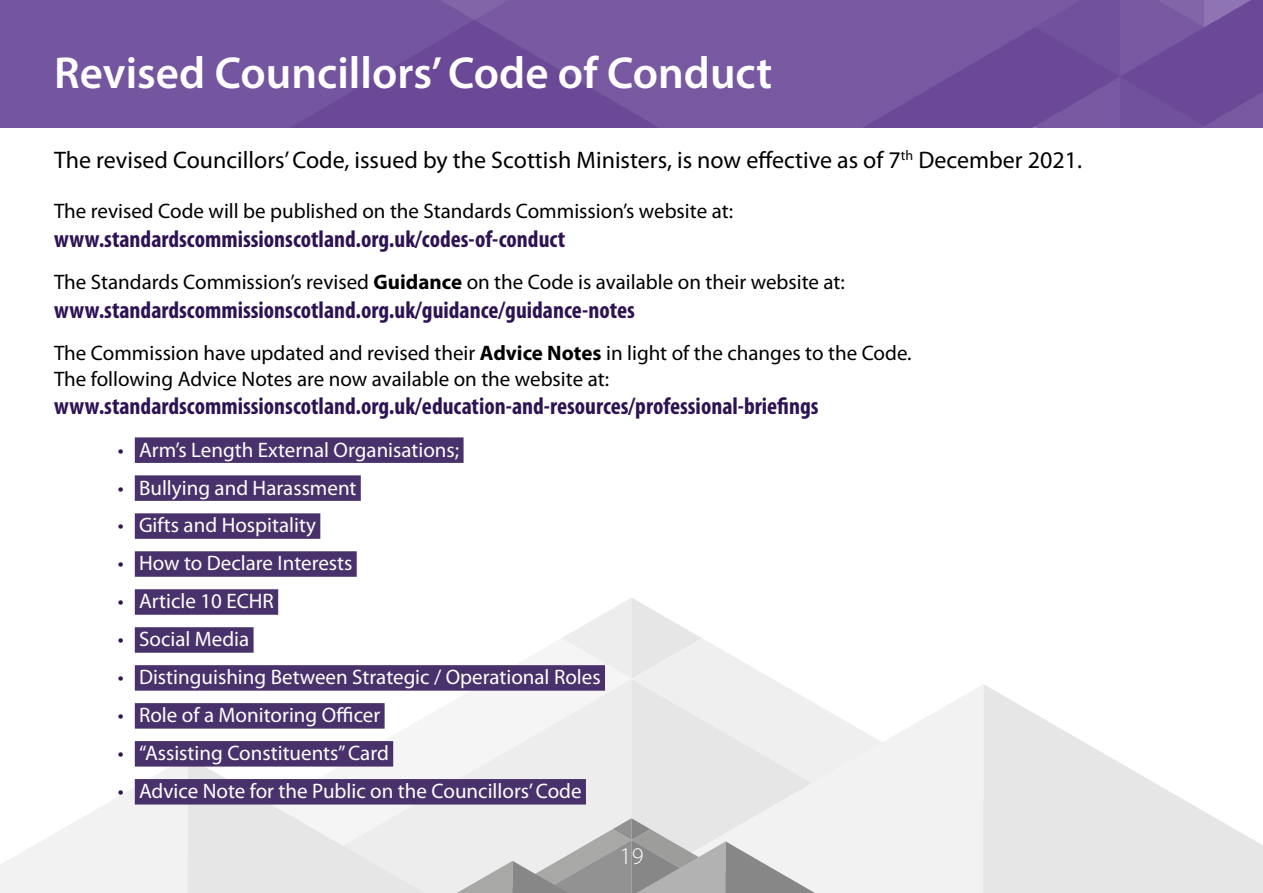
<style>
.page{position:relative;width:1263px;height:893px;background:#fff}
.page>*{position:absolute;margin:0;border:0;box-sizing:border-box;transform-origin:0 0}
.t1{font:45px "Myriad Variable Concept";color:#fff}
.t2{font:700 condensed 24px "Myriad Pro";color:#2e1353}
.t3{font:24px "Myriad Pro";color:#000}
.t4{font:300 24px "Myriad Pro";color:#fff}
.t5{font:21px/25.2px "Myriad Pro";color:#000}
.t6{font:21px "Myriad Pro";color:#fff}
.s1{font-weight:700}
.s2{color:#2e1353}
</style>
<div class="page">
<svg style="left:702px;top:639px;width:70px;height:40px;fill:#f0f0f0"></svg>
<svg style="left:632px;top:679px;width:148px;height:5px"></svg>
<svg style="left:632px;top:684px;width:351px;height:209px;fill:#f2f2f2"></svg>
<svg style="left:983px;top:684px;width:280px;height:209px;fill:#e6e6e6"></svg>
<svg style="left:563px;top:598px;width:139px;height:81px"></svg>
<svg style="left:134px;top:638px;width:498px;height:118px"></svg>
<svg style="left:223px;top:679px;width:409px;height:77px;fill:#f5f5f5"></svg>
<svg style="left:0;top:756px;width:832px;height:137px"></svg>
<img style="left:0;top:0;width:1263px;height:128px">
<div style="left:135px;top:437px;width:329px;height:26px;background:#49326b"></div>
<div style="left:135px;top:475px;width:226px;height:26px;background:#49326b"></div>
<div style="left:135px;top:513px;width:185px;height:26px;background:#49326b"></div>
<div style="left:135px;top:551px;width:222px;height:26px;background:#49326b"></div>
<div style="left:135px;top:589px;width:143px;height:26px;background:#49326b"></div>
<div style="left:135px;top:627px;width:119px;height:26px;background:#49326b"></div>
<div style="left:135px;top:665px;width:470px;height:26px;background:#49326b"></div>
<div style="left:135px;top:703px;width:250px;height:26px;background:#49326b"></div>
<div style="left:135px;top:741px;width:258px;height:26px;background:#49326b"></div>
<div style="left:135px;top:779px;width:451px;height:25px;background:#49326b"></div>
<h1 class="t1" style="left:54px;top:46px;width:720px">Revised Councillors’ Code of Conduct</h1>
<p class="t3" style="left:54px;top:145px;width:1029px">The revised Councillors’ Code, issued by the Scottish Ministers, is now effective as of 7<sup>th</sup> December 2021.</p>
<p class="t5" style="left:54px;top:198px;width:680px">The revised Code will be published on the Standards Commission’s website at:</p>
<p class="t2" style="left:54px;top:224px;width:513px">www.standardscommissionscotland.org.uk/codes-of-conduct</p>
<p class="t5" style="left:54px;top:269px;width:792px">The Standards Commission’s revised <span class="s1">Guidance</span> on the Code is available on their website at:</p>
<p class="t2" style="left:54px;top:295px;width:582px">www.standardscommissionscotland.org.uk/guidance/guidance-notes</p>
<p class="t5" style="left:54px;top:340px;width:859px">The Commission have updated and revised their <span class="s1">Advice Notes</span> in light of the changes to the Code.<br>The following Advice Notes are now available on the website at:</p>
<p class="t2" style="left:54px;top:391px;width:766px">www.standardscommissionscotland.org.uk/education-and-resources/professional-briefings</p>
<p class="t6" style="left:118px;top:437px;width:343px"><span class="s2">•</span> Arm’s Length External Organisations;</p>
<p class="t6" style="left:118px;top:474px;width:240px"><span class="s2">•</span> Bullying and Harassment</p>
<p class="t6" style="left:118px;top:512px;width:200px"><span class="s2">•</span> Gifts and Hospitality</p>
<p class="t6" style="left:118px;top:550px;width:236px"><span class="s2">•</span> How to Declare Interests</p>
<p class="t6" style="left:118px;top:588px;width:158px"><span class="s2">•</span> Article 10 ECHR</p>
<p class="t6" style="left:118px;top:626px;width:133px"><span class="s2">•</span> Social Media</p>
<p class="t6" style="left:118px;top:664px;width:484px"><span class="s2">•</span> Distinguishing Between Strategic / Operational Roles</p>
<p class="t6" style="left:118px;top:702px;width:264px"><span class="s2">•</span> Role of a Monitoring Officer</p>
<p class="t6" style="left:118px;top:740px;width:273px"><span class="s2">•</span> “Assisting Constituents” Card</p>
<p class="t6" style="left:118px;top:778px;width:465px"><span class="s2">•</span> Advice Note for the Public on the Councillors’ Code</p>
<p class="t4" style="left:620px;top:842px;width:25px">19</p>
</div>
